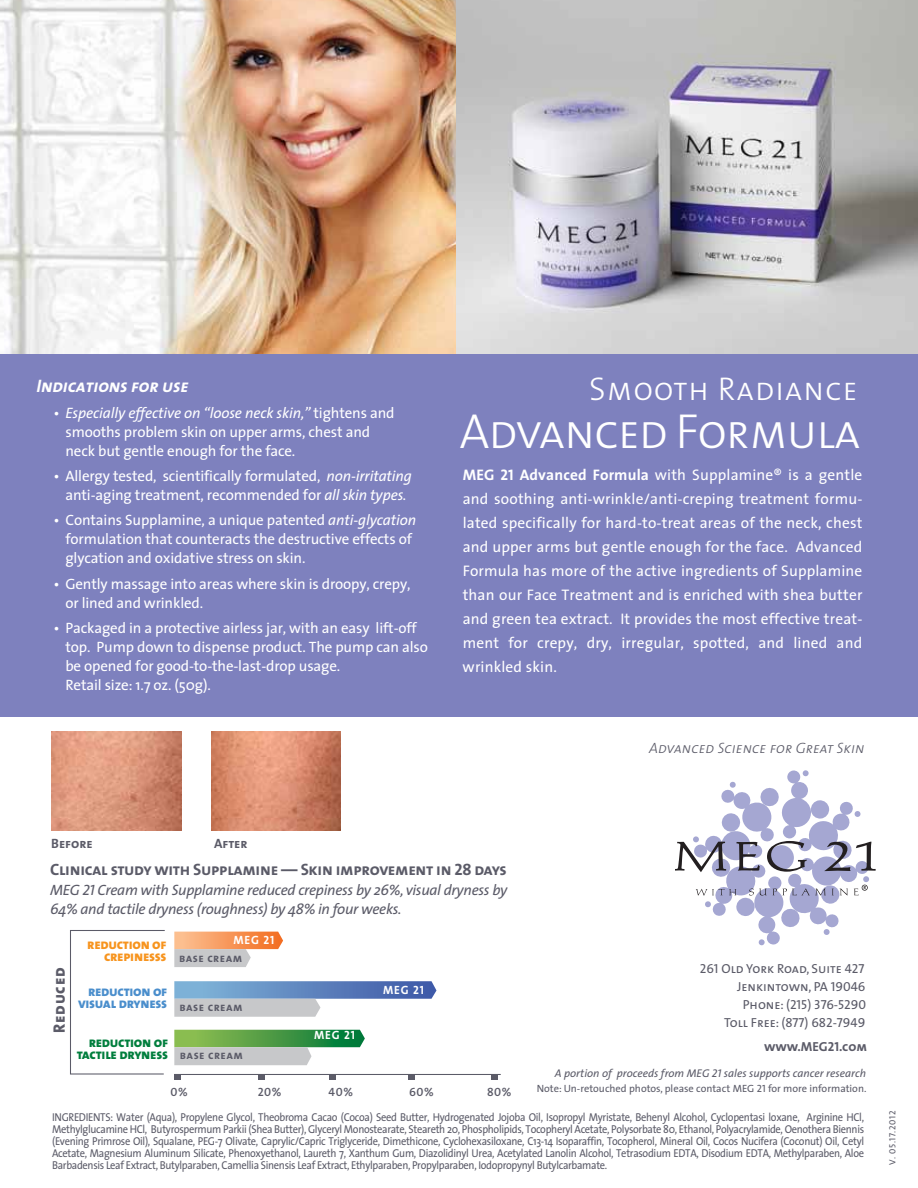
<style>
.page{position:relative;width:918px;height:1188px;background:#fff}
.page>*{position:absolute;margin:0;border:0;box-sizing:border-box;transform-origin:0 0}
.t1{font:49.5px "The Sans Light Caps";letter-spacing:-.03em;color:#fff}
.t2{font:33px "The Sans Light Caps";letter-spacing:.02em;color:#fff}
.t3{font:italic 18.15px "The Sans Bold Caps";letter-spacing:-.01em;color:#fff}
.t4{font:16.5px "The Sans Bold Caps";letter-spacing:-.02em;color:#5b5b68}
.t5{font:16.5px "The Sans Extra Bold Caps";letter-spacing:.05em;color:#5b5b68}
.t6{font:15.3px/24px "The Sans";letter-spacing:.01em;color:#fff;text-align:justify}
.t7{font:15.15px/19.2px "The Sans";letter-spacing:-.01em;color:#fff}
.t8{font:15px/19.2px "The Sans";letter-spacing:-.01em;color:#fff}
.t9{font:italic 15px/19.5px "The Sans";letter-spacing:-.02em;color:#5b5b68}
.t10{font:italic 15px "The Sans Light Caps";color:#5b5b68}
.t11{font:14.25px/12px "The Sans Extra Bold Caps";letter-spacing:-.02em;color:#007e3d;text-align:right}
.t12{font:14.25px/12px "The Sans Extra Bold Caps";letter-spacing:-.02em;color:#4a8ecc;text-align:right}
.t13{font:14.25px/12px "The Sans Extra Bold Caps";letter-spacing:-.02em;color:#f7941e;text-align:right}
.t14{font:13.5px "The Sans Bold Caps";color:#5b5b68}
.t15{font:13.2px/18px "The Sans Caps";color:#5b5b68;text-align:right}
.t16{font:13.2px "The Sans Bold Caps";color:#5b5b68}
.t17{font:12px "The Sans Bold Caps";letter-spacing:.04em;color:#5b5b68}
.t18{font:12px "The Sans Bold Caps";letter-spacing:.08em;color:#fff}
.t19{font:12px "The Sans Semi Bold Caps";letter-spacing:.05em;color:#5b5b68}
.t20{font:11.4px/12px "The Sans";letter-spacing:-.03em;color:#5b5b68;text-align:justify;scale:.92 1}
.t21{font:italic 11.25px "The Sans";color:#5b5b68}
.t22{font:10.5px "The Sans";color:#5b5b68}
.t23{font:9px "The Sans Caps";letter-spacing:.08em;color:#5b5b68}
.s1{font-style:italic}
.s2{font-size:15.15px}
.s3{font-style:italic;font-size:15.15px}
.s4{font-weight:700}
.s5{font-family:"The Sans Bold Caps"}
.s6{font-family:"The Sans Caps"}
</style>
<div class="page">
<img style="left:0;top:0;width:456px;height:354px">
<img style="left:456px;top:0;width:462px;height:354px">
<div style="left:0;top:354px;width:918px;height:362px;background:#7e81be"></div>
<svg style="left:675px;top:770px;width:201px;height:175px"></svg>
<img style="left:51px;top:731px;width:130px;height:100px">
<img style="left:211px;top:731px;width:130px;height:99px">
<svg style="left:174px;top:981px;width:263px;height:36px"></svg>
<svg style="left:174px;top:1030px;width:191px;height:35px;background:#93bb92"></svg>
<svg style="left:174px;top:1075px;width:7px;height:4px"></svg>
<div style="left:258px;top:1074px;width:7px;height:6px;background:#5b5b68"></div>
<svg style="left:330px;top:1075px;width:6px;height:4px"></svg>
<svg style="left:408px;top:1075px;width:7px;height:4px"></svg>
<svg style="left:491px;top:1075px;width:6px;height:4px"></svg>
<hr style="left:174px;top:1074px;width:327px;height:1px;background:#5b5b68">
<svg style="left:174px;top:932px;width:109px;height:35px"></svg>
<svg style="left:70px;top:930px;width:95px;height:145px"></svg>
<h3 class="t3" style="left:36px;top:371px;width:154px">Indications for use</h3>
<h3 class="t7" style="left:65px;top:402px;width:331px;text-indent:-12px">• <span class="s1">Especially effective on “loose neck skin,”</span> tightens and smooths problem skin on upper arms, chest and neck but gentle enough for the face.</h3>
<h3 class="t8" style="left:53px;top:466px;width:360px;text-align:center"><span class="s2">• Allergy</span> tested, scientifically formulated, <span class="s1">non-irritating </span>anti-aging treatment, <span class="s2">recommended for</span> <span class="s3">all skin types.</span></h3>
<h3 class="t8" style="left:65px;top:510px;width:352px;text-indent:-12px">• Contains Supplamine, a unique patented <span class="s1">anti-glycation </span>formulation that counteracts the destructive effects of glycation and oxidative stress on skin.</h3>
<h3 class="t8" style="left:65px;top:573px;width:347px;text-indent:-12px"><span class="s2">•</span> Gently massage into areas where skin is droopy, crepy, or lined and wrinkled.</h3>
<h3 class="t8" style="left:65px;top:618px;width:364px;text-indent:-12px">• Packaged in a protective airless jar, with an easy lift-off top. Pump down to dispense product. The pump can also be opened for good-to-the-last-drop usage.<br>Retail size: 1.7 oz. (50g).</h3>
<h2 class="t2" style="left:589px;top:361px;width:270px">Smooth Radiance</h2>
<h1 class="t1" style="left:460px;top:391px;width:403px">Advanced Formula</h1>
<p class="t6" style="left:463px;top:463px;width:401px"><span class="s4">MEG</span> <span class="s5">21</span> <span class="s4">Advanced Formula</span> with Supplamine® is a gentle and soothing anti-wrinkle/anti-creping treatment formu&shy;lated specifically for hard-to-treat areas of the neck, chest and upper arms but gentle enough for the face. Advanced Formula has more of the active ingredients of Supplamine than our Face Treatment and is enriched with shea butter and green tea extract. It provides the most effective treat&shy;ment for crepy, dry, irregular, spotted, and lined and wrinkled skin.</p>
<h3 class="t10" style="left:649px;top:735px;width:217px">Advanced Science for Great Skin</h3>
<p class="t14" style="left:51px;top:832px;width:43px">Before</p>
<p class="t14" style="left:214px;top:832px;width:35px">After</p>
<h3 class="t4" style="left:50px;top:856px;width:458px">Clinical study with Supplamine — Skin improvement in 28 days</h3>
<h3 class="t9" style="left:50px;top:880px;width:459px">MEG <span class="s6">21</span> Cream with Supplamine reduced crepiness by 26%, visual dryness by<br>64% and tactile dryness (roughness) by 48% in four weeks.</h3>
<p class="t13" style="left:87px;top:938px;width:81px">reduction of crepinesss</p>
<h3 class="t5" style="left:46px;top:1033px;width:67px;rotate:-90deg">Reduced</h3>
<p class="t18" style="left:233px;top:930px;width:43px">MEG 21</p>
<p class="t17" style="left:179px;top:948px;width:65px">base cream</p>
<p class="t18" style="left:383px;top:980px;width:43px">MEG 21</p>
<p class="t12" style="left:78px;top:985px;width:91px">reduction of visual dryness</p>
<p class="t11" style="left:77px;top:1035px;width:93px">reduction of tactile dryness</p>
<p class="t17" style="left:180px;top:997px;width:65px">base cream</p>
<p class="t18" style="left:314px;top:1025px;width:43px">MEG 21</p>
<p class="t17" style="left:180px;top:1045px;width:65px">base cream</p>
<p class="t19" style="left:171px;top:1082px;width:19px">0%</p>
<p class="t19" style="left:258px;top:1082px;width:25px">20%</p>
<p class="t19" style="left:329px;top:1082px;width:26px">40%</p>
<p class="t19" style="left:409px;top:1082px;width:26px">60%</p>
<p class="t19" style="left:487px;top:1082px;width:26px">80%</p>
<p class="t15" style="left:700px;top:959px;width:168px">261 Old York Road, Suite 427<br>Jenkintown, PA 19046<br>Phone: (215) 376-5290<br>Toll Free: (877) 682-7949</p>
<p class="t16" style="left:764px;top:1035px;width:105px">www.MEG21.com</p>
<p class="t21" style="left:555px;top:1063px;width:313px">A portion of proceeds from MEG <span class="s6">21</span> sales supports cancer research</p>
<p class="t22" style="left:537px;top:1079px;width:331px">Note: Un-retouched photos, please contact MEG <span class="s6">21</span> for more information.</p>
<p class="t20" style="left:52px;top:1111px;width:884px">INGREDIENTS: Water (Aqua), Propylene Glycol, Theobroma Cacao (Cocoa) Seed Butter, Hydrogenated Jojoba Oil, Isopropyl Myristate, Behenyl Alcohol, Cyclopentasi loxane, Arginine HCl, Methylglucamine HCl, Butyrospermum Parkii (Shea Butter), Glyceryl Monostearate, Steareth 20, Phospholipids, Tocopheryl Acetate, Polysorbate 80, Ethanol, Polyacrylamide, Oenothera Biennis (Evening Primrose Oil), Squalane, PEG-7 Olivate, Caprylic/Capric Triglyceride, Dimethicone, Cyclohexasiloxane, C13-14 Isoparaffin, Tocopherol, Mineral Oil, Cocos Nucifera (Coconut) Oil, Cetyl Acetate, Magnesium Aluminum Silicate, Phenoxyethanol, Laureth 7, Xanthum Gum, Diazolidinyl Urea, Acetylated Lanolin Alcohol, Tetrasodium EDTA, Disodium EDTA, Methylparaben, Aloe Barbadensis Leaf Extract, Butylparaben, Camellia Sinensis Leaf Extract, Ethylparaben, Propylparaben, Iodopropynyl Butylcarbamate.</p>
<p class="t23" style="left:885px;top:1165px;width:56px;rotate:-90deg">V. 05.17.2012</p>
</div>
